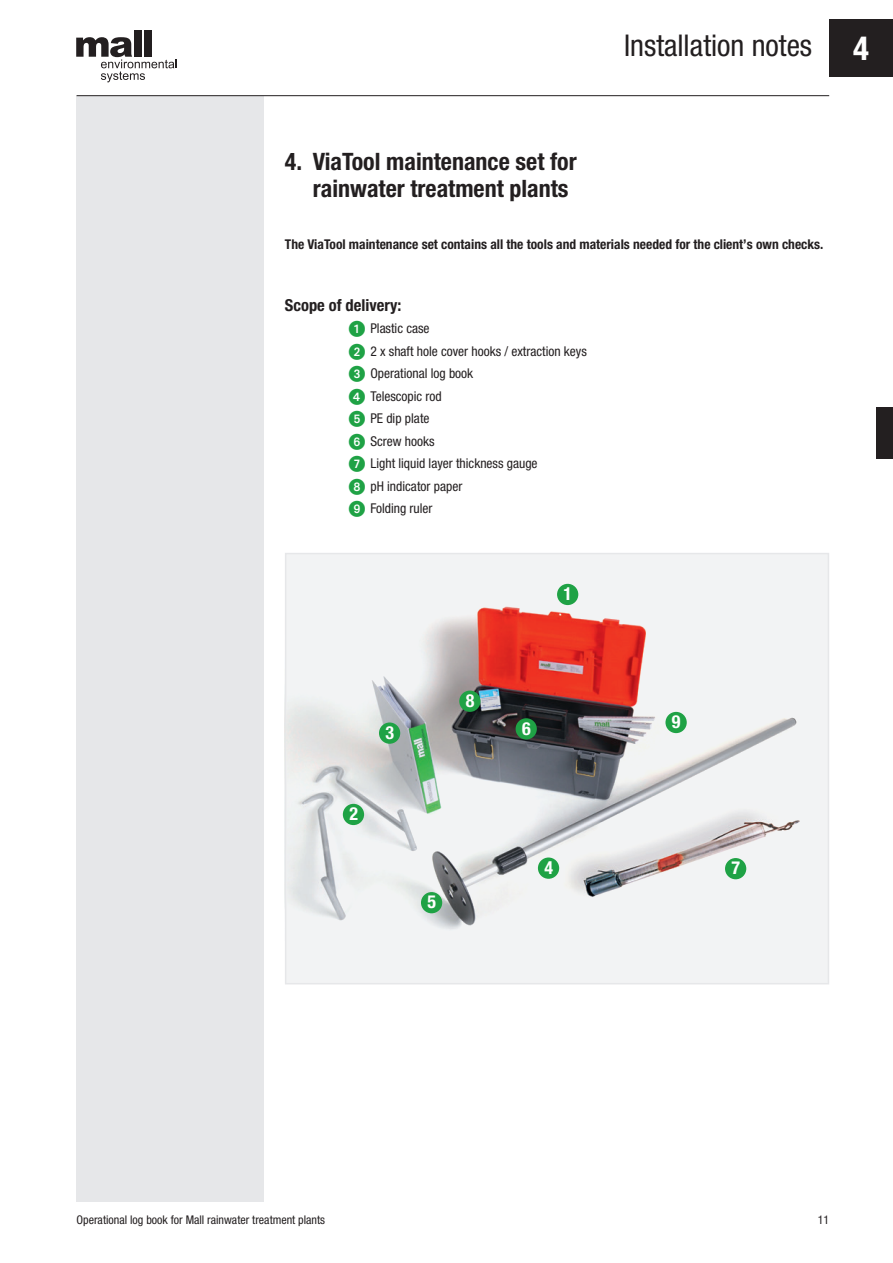
<style>
.page{position:relative;width:893px;height:1263px;background:#fff}
.page>*{position:absolute;margin:0;border:0;box-sizing:border-box;transform-origin:0 0}
.t1{font:700 condensed 33px "Helvetica Neue LT Pro";color:#fff}
.t2{font:condensed 30px "Helvetica Neue LT Pro";color:#231f20}
.t3{font:700 condensed 24px/27px "Helvetica Neue LT Pro";color:#231f20}
.t4{font:700 condensed 18px "Helvetica Neue LT Pro";color:#fff}
.t5{font:700 condensed 16.5px "Helvetica Neue LT Pro";color:#231f20}
.t6{font:condensed 13.5px/22.5px "Helvetica Neue LT Pro";color:#231f20}
.t7{font:700 condensed 13.5px "Helvetica Neue LT Pro";color:#231f20}
.t8{font:condensed 12px "Helvetica Neue LT Pro";color:#231f20}
.s1{font-family:"European Pi One";font-stretch:normal;font-size:16.5px;color:#1fa245}
</style>
<div class="page">
<div style="left:876px;top:407px;width:17px;height:51px;background:#231f20"></div>
<div style="left:285px;top:553px;width:544px;height:431px;background:#f2f3f4;border:2px solid #e6e7e9"></div>
<img style="left:285px;top:560px;width:544px;height:420px">
<div style="left:557px;top:584px;width:21px;height:21px;background:#1fa245;border-radius:50%"></div>
<div style="left:343px;top:804px;width:21px;height:21px;background:#1fa245;border-radius:50%"></div>
<div style="left:459px;top:691px;width:21px;height:21px;background:#1fa245;border-radius:50%"></div>
<div style="left:538px;top:857px;width:21px;height:22px;background:#1fa245;border-radius:50%"></div>
<div style="left:421px;top:892px;width:21px;height:21px;background:#1fa245;border-radius:50%"></div>
<div style="left:516px;top:718px;width:21px;height:21px;background:#1fa245;border-radius:50%"></div>
<div style="left:725px;top:858px;width:21px;height:21px;background:#1fa245;border-radius:50%"></div>
<div style="left:665px;top:712px;width:22px;height:21px;background:#1fa245;border-radius:50%"></div>
<div style="left:379px;top:722px;width:21px;height:22px;background:#1fa245;border-radius:50%"></div>
<div style="left:77px;top:96px;width:187px;height:1105px;background:#e6e7e9"></div>
<div style="left:829px;top:19px;width:64px;height:58px;background:#231f20"></div>
<div style="left:134px;top:30px;width:7px;height:27px;background:#231f20"></div>
<div style="left:144px;top:30px;width:7px;height:27px;background:#231f20"></div>
<svg style="left:76px;top:37px;width:101px;height:45px"></svg>
<hr style="left:77px;top:95px;width:752px;height:1px;background:#231f20">
<h2 class="t2" style="left:624px;top:28px;width:189px">Installation notes</h2>
<h1 class="t1" style="left:853px;top:28px;width:17px">4</h1>
<h3 class="t3" style="left:313px;top:148px;width:265px;text-indent:-28px">4. ViaTool maintenance set for rainwater treatment plants</h3>
<p class="t7" style="left:285px;top:236px;width:540px">The ViaTool maintenance set contains all the tools and materials needed for the client’s own checks.</p>
<p class="t5" style="left:285px;top:295px;width:118px">Scope of delivery:</p>
<p class="t6" style="left:349px;top:317px;width:240px;text-indent:22px">Plastic case<br><span class="s1">2</span> 2 x shaft hole cover hooks / extraction keys<br><span class="s1">3</span> Operational log book<br><span class="s1">4</span> Telescopic rod<br><span class="s1">5</span> PE dip plate<br><span class="s1">6</span> Screw hooks<br><span class="s1">7</span> Light liquid layer thickness gauge<br><span class="s1">8</span> pH indicator paper<br><span class="s1">9</span> Folding ruler</p>
<h3 class="t4" style="left:564px;top:583px;width:10px">1</h3>
<h3 class="t4" style="left:349px;top:803px;width:10px">2</h3>
<h3 class="t4" style="left:385px;top:722px;width:10px">3</h3>
<h3 class="t4" style="left:466px;top:690px;width:10px">8</h3>
<h3 class="t4" style="left:427px;top:891px;width:10px">5</h3>
<h3 class="t4" style="left:522px;top:717px;width:10px">6</h3>
<h3 class="t4" style="left:544px;top:857px;width:10px">4</h3>
<h3 class="t4" style="left:672px;top:711px;width:10px">9</h3>
<h3 class="t4" style="left:731px;top:857px;width:10px">7</h3>
<p class="t8" style="left:77px;top:1212px;width:250px">Operational log book for Mall rainwater treatment plants</p>
<p class="t8" style="left:818px;top:1212px;width:13px">11</p>
</div>
